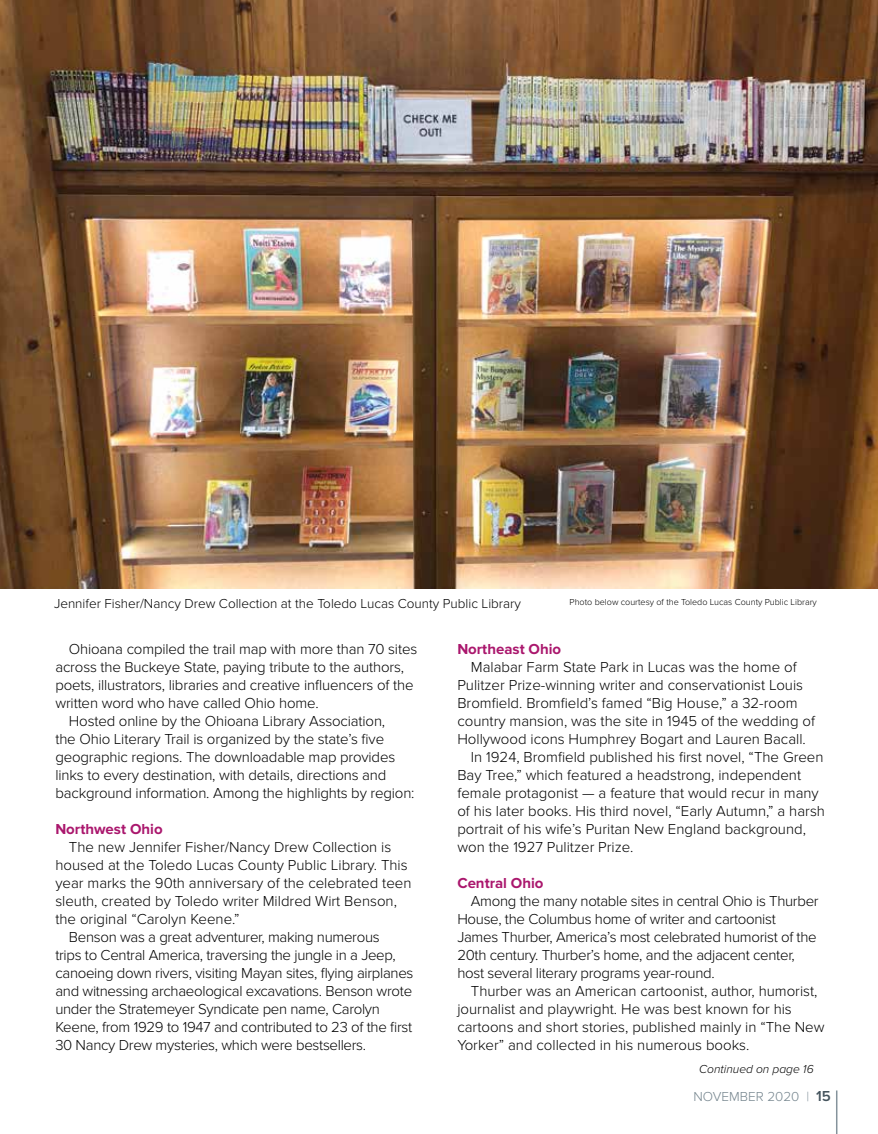
<style>
.page{position:relative;width:878px;height:1134px;background:#fff}
.page>*{position:absolute;margin:0;border:0;box-sizing:border-box;transform-origin:0 0}
.t1{font:300 15px/18px "Proxima Nova";letter-spacing:-.01em;color:#000}
.t2{font:700 15px "Proxima Nova";color:#aa176d}
.t3{font:300 13.5px "Proxima Nova";color:#000}
.t4{font:300 13.5px "Proxima Nova";color:#74848d}
.t5{font:italic 300 12px "Proxima Nova";color:#000}
.t6{font:300 9px "Proxima Nova";color:#000}
.s1{color:#85939c}
.s2{font-weight:600;font-size:15px;color:#45545d}
</style>
<div class="page">
<hr style="left:836px;top:1090px;width:1px;height:44px;background:#85939c">
<img style="left:0;top:0;width:878px;height:589px">
<p class="t3" style="left:54px;top:596px;width:468px">Jennifer Fisher/Nancy Drew Collection at the Toledo Lucas County Public Library</p>
<p class="t6" style="left:569px;top:596px;width:249px">Photo below courtesy of the Toledo Lucas County Public Library</p>
<p class="t1" style="left:69px;top:641px;width:350px">Ohioana compiled the trail map with more than 70 sites</p>
<p class="t1" style="left:55px;top:659px;width:350px">across the Buckeye State, paying tribute to the authors,</p>
<p class="t1" style="left:55px;top:677px;width:359px">poets, illustrators, libraries and creative influencers of the</p>
<p class="t1" style="left:55px;top:695px;width:265px">written word who have called Ohio home.</p>
<p class="t1" style="left:69px;top:713px;width:318px">Hosted online by the Ohioana Library Association,</p>
<p class="t1" style="left:55px;top:731px;width:330px">the Ohio Literary Trail is organized by the state’s five</p>
<p class="t1" style="left:55px;top:749px;width:341px">geographic regions. The downloadable map provides</p>
<p class="t1" style="left:55px;top:767px;width:332px">links to every destination, with details, directions and</p>
<p class="t1" style="left:55px;top:785px;width:361px">background information. Among the highlights by region:</p>
<p class="t2" style="left:55px;top:821px;width:109px">Northwest Ohio</p>
<p class="t1" style="left:69px;top:839px;width:324px">The new Jennifer Fisher/Nancy Drew Collection is</p>
<p class="t1" style="left:55px;top:857px;width:354px">housed at the Toledo Lucas County Public Library. This</p>
<p class="t1" style="left:55px;top:875px;width:357px">year marks the 90th anniversary of the celebrated teen</p>
<p class="t1" style="left:55px;top:893px;width:343px">sleuth, created by Toledo writer Mildred Wirt Benson,</p>
<p class="t1" style="left:55px;top:911px;width:186px">the original “Carolyn Keene.”</p>
<p class="t1" style="left:69px;top:929px;width:312px">Benson was a great adventurer, making numerous</p>
<p class="t1" style="left:55px;top:947px;width:342px">trips to Central America, traversing the jungle in a Jeep,</p>
<p class="t1" style="left:55px;top:965px;width:359px">canoeing down rivers, visiting Mayan sites, flying airplanes</p>
<p class="t1" style="left:55px;top:983px;width:358px">and witnessing archaeological excavations. Benson wrote</p>
<p class="t1" style="left:55px;top:1001px;width:326px">under the Stratemeyer Syndicate pen name, Carolyn</p>
<p class="t1" style="left:55px;top:1019px;width:358px">Keene, from 1929 to 1947 and contributed to 23 of the first</p>
<p class="t1" style="left:55px;top:1037px;width:312px">30 Nancy Drew mysteries, which were bestsellers.</p>
<p class="t2" style="left:457px;top:641px;width:105px">Northeast Ohio</p>
<p class="t1" style="left:471px;top:659px;width:327px">Malabar Farm State Park in Lucas was the home of</p>
<p class="t1" style="left:457px;top:677px;width:347px">Pulitzer Prize-winning writer and conservationist Louis</p>
<p class="t1" style="left:457px;top:695px;width:341px">Bromfield. Bromfield’s famed “Big House,” a 32-room</p>
<p class="t1" style="left:457px;top:713px;width:359px">country mansion, was the site in 1945 of the wedding of</p>
<p class="t1" style="left:457px;top:731px;width:350px">Hollywood icons Humphrey Bogart and Lauren Bacall.</p>
<p class="t1" style="left:471px;top:749px;width:354px">In 1924, Bromfield published his first novel, “The Green</p>
<p class="t1" style="left:457px;top:767px;width:345px">Bay Tree,” which featured a headstrong, independent</p>
<p class="t1" style="left:457px;top:785px;width:363px">female protagonist — a feature that would recur in many</p>
<p class="t1" style="left:457px;top:803px;width:369px">of his later books. His third novel, “Early Autumn,” a harsh</p>
<p class="t1" style="left:457px;top:821px;width:350px">portrait of his wife’s Puritan New England background,</p>
<p class="t1" style="left:457px;top:839px;width:178px">won the 1927 Pulitzer Prize.</p>
<p class="t2" style="left:457px;top:875px;width:88px">Central Ohio</p>
<p class="t1" style="left:457px;top:893px;width:363px;text-indent:14px">Among the many notable sites in central Ohio is Thurber House, the Columbus home of writer and cartoonist James Thurber, America’s most celebrated humorist of the 20th century. Thurber’s home, and the adjacent center, host several literary programs year-round.</p>
<p class="t1" style="left:457px;top:983px;width:369px;text-indent:13px">Thurber was an American cartoonist, author, humorist, journalist and playwright. He was best known for his cartoons and short stories, published mainly in “The New Yorker” and collected in his numerous books.</p>
<p class="t5" style="left:699px;top:1062px;width:116px">Continued on page 16</p>
<p class="t4" style="left:693px;top:1088px;width:139px">NOVEMBER 2020 <span class="s1">|</span> <span class="s2">15</span></p>
</div>
